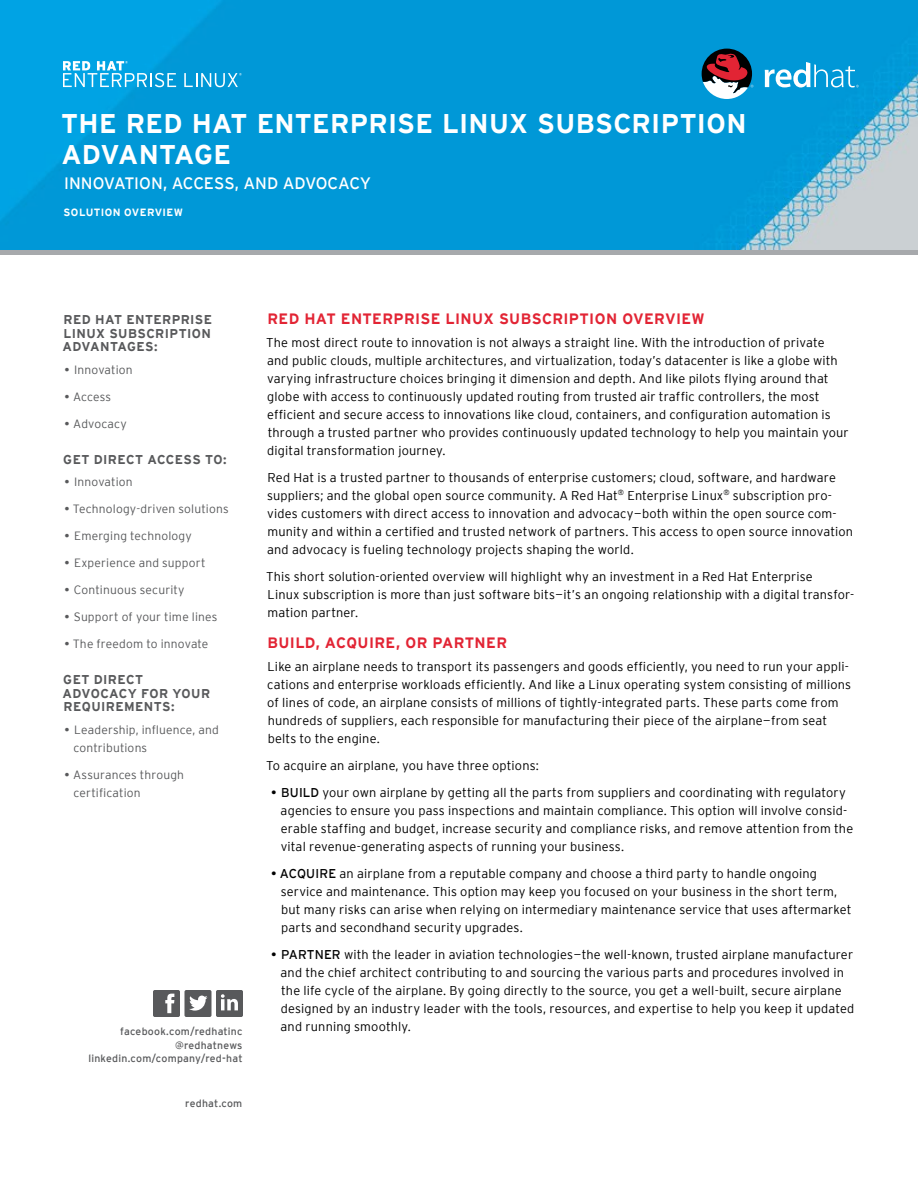
<style>
.page{position:relative;width:918px;height:1188px;background:#fff}
.page>*{position:absolute;margin:0;border:0;box-sizing:border-box;transform-origin:0 0}
.t1{font:700 27px/31.5px "Interstate";letter-spacing:.01em;color:#fff}
.t2{font:16.5px "Interstate";letter-spacing:-.01em;color:#fff}
.t3{font:700 15px "Interstate";letter-spacing:.025em;color:#e22434}
.t4{font:300 12.75px/18px "Interstate";letter-spacing:.01em;color:#000}
.t5{font:700 12.75px/13.5px "Interstate";letter-spacing:.03em;color:#58595b;text-align:justify}
.t6{font:300 12px/18px "Interstate";letter-spacing:.015em;color:#58595b}
.t7{font:10.5px/13.5px "Interstate";letter-spacing:.02em;color:#58595b;text-align:right}
.t8{font:700 10.5px "Interstate";letter-spacing:.035em;color:#fff}
.s1{font-weight:400}
</style>
<div class="page">
<img style="left:0;top:0;width:918px;height:250px">
<svg style="left:153px;top:990px;width:90px;height:27px"></svg>
<svg style="left:765px;top:62px;width:94px;height:25px"></svg>
<svg style="left:702px;top:49px;width:51px;height:50px"></svg>
<svg style="left:63px;top:61px;width:113px;height:26px;background:#44b9e8"></svg>
<svg style="left:184px;top:73px;width:58px;height:14px"></svg>
<div style="left:0;top:250px;width:918px;height:5px;background:#a7a9ac"></div>
<h1 class="t1" style="left:61px;top:107px;width:687px">THE RED HAT ENTERPRISE LINUX SUBSCRIPTION<br>ADVANTAGE</h1>
<p class="t2" style="left:64px;top:174px;width:309px">INNOVATION, ACCESS, AND ADVOCACY</p>
<p class="t8" style="left:64px;top:206px;width:121px">SOLUTION OVERVIEW</p>
<p class="t5" style="left:63px;top:313px;width:151px">RED HAT ENTERPRISE LINUX SUBSCRIPTION ADVANTAGES:</p>
<p class="t6" style="left:64px;top:360px;width:70px"><span class="s1">•</span> Innovation</p>
<p class="t6" style="left:64px;top:387px;width:48px"><span class="s1">•</span> Access</p>
<p class="t6" style="left:64px;top:414px;width:64px"><span class="s1">•</span> Advocacy</p>
<p class="t5" style="left:63px;top:452px;width:165px">GET DIRECT ACCESS TO:</p>
<p class="t6" style="left:64px;top:473px;width:70px"><span class="s1">•</span> Innovation</p>
<p class="t6" style="left:64px;top:500px;width:166px"><span class="s1">•</span> Technology-driven solutions</p>
<p class="t6" style="left:64px;top:527px;width:129px"><span class="s1">•</span> Emerging technology</p>
<p class="t6" style="left:64px;top:554px;width:143px"><span class="s1">•</span> Experience and support</p>
<p class="t6" style="left:64px;top:581px;width:122px"><span class="s1">•</span> Continuous security</p>
<p class="t6" style="left:64px;top:608px;width:155px"><span class="s1">•</span> Support of your time lines</p>
<p class="t6" style="left:64px;top:635px;width:146px"><span class="s1">•</span> The freedom to innovate</p>
<p class="t5" style="left:63px;top:673px;width:149px;text-align:left">GET DIRECT<br>ADVOCACY FOR YOUR<br>REQUIREMENTS:</p>
<p class="t6" style="left:74px;top:720px;width:147px;text-indent:-9px"><span class="s1">•</span> Leadership, influence, and contributions</p>
<p class="t6" style="left:74px;top:765px;width:112px;text-indent:-9px"><span class="s1">•</span> Assurances through certification</p>
<p class="t7" style="left:88px;top:1024px;width:156px">facebook.com/redhatinc @redhatnews linkedin.com/company/red-hat</p>
<p class="t7" style="left:185px;top:1096px;width:59px">redhat.com</p>
<p class="t3" style="left:267px;top:310px;width:439px">RED HAT ENTERPRISE LINUX SUBSCRIPTION OVERVIEW</p>
<p class="t4" style="left:266px;top:333px;width:584px">The most direct route to innovation is not always a straight line. With the introduction of private and public clouds, multiple architectures, and virtualization, today’s datacenter is like a globe with varying infrastructure choices bringing it dimension and depth. And like pilots flying around that globe with access to continuously updated routing from trusted air traffic controllers, the most efficient and secure access to innovations like cloud, containers, and configuration automation is through a trusted partner who provides continuously updated technology to help you maintain your digital transformation journey.</p>
<p class="t4" style="left:267px;top:468px;width:587px">Red Hat is a trusted partner to thousands of enterprise customers; cloud, software, and hardware suppliers; and the global open source community. A Red Hat<sup>®</sup> Enterprise Linux<sup>®</sup> subscription pro&shy;vides customers with direct access to innovation and advocacy—both within the open source com&shy;munity and within a certified and trusted network of partners. This access to open source innovation and advocacy is fueling technology projects shaping the world.</p>
<p class="t4" style="left:266px;top:567px;width:590px">This short solution-oriented overview will highlight why an investment in a Red Hat Enterprise<br>Linux subscription is more than just software bits—it’s an ongoing relationship with a digital transfor&shy;mation partner.</p>
<p class="t3" style="left:267px;top:634px;width:241px">BUILD, ACQUIRE, OR PARTNER</p>
<p class="t4" style="left:267px;top:657px;width:585px">Like an airplane needs to transport its passengers and goods efficiently, you need to run your appli&shy;cations and enterprise workloads efficiently. And like a Linux operating system consisting of millions of lines of code, an airplane consists of millions of tightly-integrated parts. These parts come from hundreds of suppliers, each responsible for manufacturing their piece of the airplane—from seat belts to the engine.</p>
<p class="t4" style="left:266px;top:756px;width:274px">To acquire an airplane, you have three options:</p>
<p class="t4" style="left:281px;top:783px;width:574px;text-indent:-10px"><span class="s1">• BUILD</span> your own airplane by getting all the parts from suppliers and coordinating with regulatory agencies to ensure you pass inspections and maintain compliance. This option will involve consid&shy;erable staffing and budget, increase security and compliance risks, and remove attention from the vital revenue-generating aspects of running your business.</p>
<p class="t4" style="left:281px;top:864px;width:572px;text-indent:-10px"><span class="s1">• ACQUIRE</span> an airplane from a reputable company and choose a third party to handle ongoing service and maintenance. This option may keep you focused on your business in the short term, but many risks can arise when relying on intermediary maintenance service that uses aftermarket parts and secondhand security upgrades.</p>
<p class="t4" style="left:281px;top:945px;width:575px;text-indent:-10px"><span class="s1">• PARTNER</span> with the leader in aviation technologies—the well-known, trusted airplane manufacturer and the chief architect contributing to and sourcing the various parts and procedures involved in the life cycle of the airplane. By going directly to the source, you get a well-built, secure airplane designed by an industry leader with the tools, resources, and expertise to help you keep it updated and running smoothly.</p>
</div>
